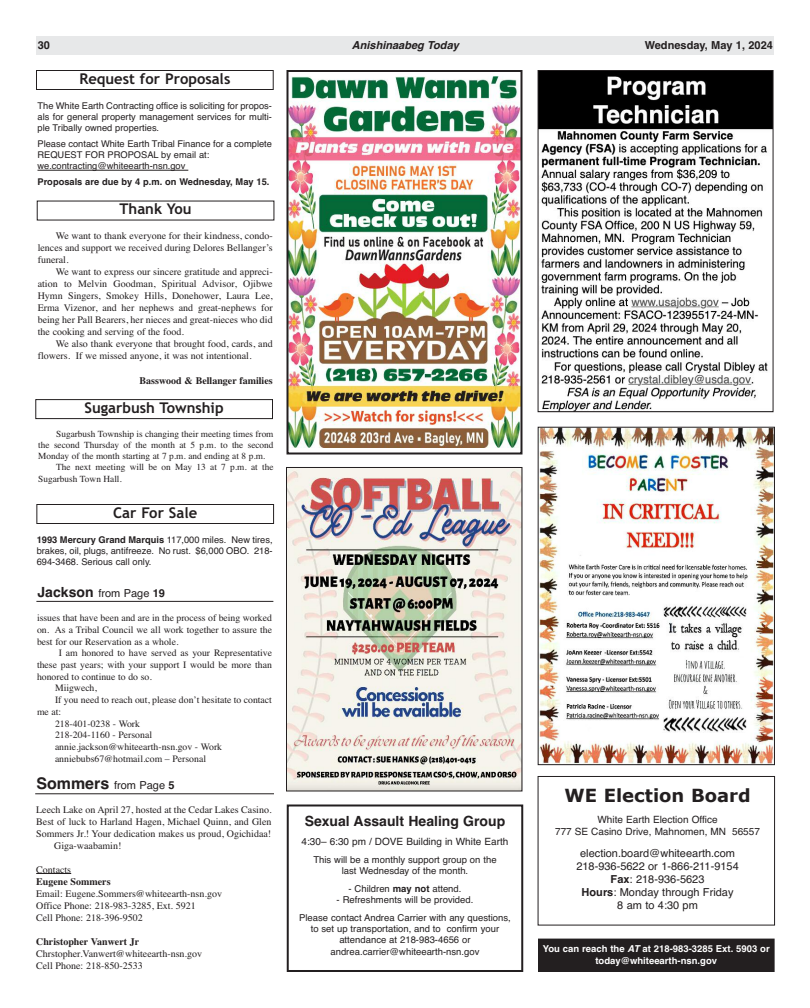
<style>
.page{position:relative;width:810px;height:1008px;background:#fff}
.page>*{position:absolute;margin:0;border:0;box-sizing:border-box;transform-origin:0 0}
.t1{font:700 18px "Verdana";color:#231f20}
.t2{font:700 14.8px "Trebuchet MS";color:#231f20}
.t3{font:700 14px "Helvetica";color:#231f20}
.t4{font:11px/13.2px "Helvetica";color:#231f20;text-align:center}
.t5{font:700 11px "Helvetica";color:#231f20}
.t6{font:italic 700 11px "Helvetica";color:#231f20}
.t7{font:10px/12px "Times";color:#231f20}
.t8{font:10px/12px "Helvetica";color:#231f20;text-align:center}
.t9{font:700 10px "Times";color:#231f20}
.t10{font:9.8px/11.7px "Times";color:#231f20;text-align:justify}
.t11{font:9.5px/11.4px "Helvetica";color:#231f20;text-align:center}
.t12{font:700 9.5px/11.4px "Helvetica";color:#fff;text-align:center}
.t13{font:9.3px/11.2px "Helvetica";color:#231f20;text-align:justify}
.t14{font:9.3px "Times";color:#231f20}
.t15{font:700 9.3px "Helvetica";color:#231f20}
.s1{font-weight:700}
.s2{font-weight:700;font-size:14px}
.s3{font-weight:700;font-size:16px}
.s4{font-style:italic}
</style>
<div class="page">
<div style="left:37px;top:36px;width:737px;height:19px;background:#e7e8e9"></div>
<div style="left:539px;top:940px;width:235px;height:31px;background:#231f20"></div>
<div style="left:538px;top:939px;width:237px;height:33px;border:1px solid #231f20"></div>
<img style="left:540px;top:429px;width:233px;height:334px">
<div style="left:538px;top:427px;width:237px;height:338px;border:1px solid #231f20"></div>
<img style="left:289px;top:76px;width:230px;height:372px">
<div style="left:286px;top:70px;width:236px;height:384px;border:2px solid #231f20"></div>
<img style="left:288px;top:469px;width:232px;height:320px">
<div style="left:286px;top:467px;width:236px;height:324px;border:1px solid #231f20"></div>
<div style="left:287px;top:805px;width:236px;height:167px;border:2px solid #231f20"></div>
<div style="left:538px;top:776px;width:237px;height:150px;border:1px solid #231f20"></div>
<img style="left:540px;top:72px;width:232px;height:338px">
<div style="left:538px;top:70px;width:236px;height:342px;border:1px solid #231f20"></div>
<div style="left:36px;top:70px;width:238px;height:20px;border:1px solid #231f20"></div>
<div style="left:35px;top:399px;width:238px;height:20px;border:1px solid #231f20"></div>
<hr style="left:38px;top:170px;width:150px;height:1px;background:#231f20">
<div style="left:36px;top:504px;width:238px;height:20px;border:1px solid #231f20"></div>
<hr style="left:36px;top:601px;width:237px;height:1px;background:#231f20">
<hr style="left:35px;top:793px;width:239px;height:1px;background:#231f20">
<hr style="left:36px;top:873px;width:35px;height:1px;background:#231f20">
<p class="t5" style="left:38px;top:38px;width:14px">30</p>
<p class="t6" style="left:352px;top:38px;width:109px">Anishinaabeg Today</p>
<p class="t5" style="left:645px;top:38px;width:130px">Wednesday, May 1, 2024</p>
<h2 class="t2" style="left:79px;top:70px;width:153px">Request for Proposals</h2>
<p class="t13" style="left:37px;top:100px;width:236px">The White Earth Contracting office is soliciting for propos&shy;als for general property management services for multi&shy;ple Tribally owned properties.</p>
<p class="t13" style="left:37px;top:138px;width:236px;text-align:left">Please contact White Earth Tribal Finance for a complete<br>REQUEST FOR PROPOSAL by email at: we.contracting@whiteearth-nsn.gov</p>
<p class="t15" style="left:38px;top:177px;width:233px">Proposals are due by 4 p.m. on Wednesday, May 15.</p>
<h2 class="t2" style="left:120px;top:201px;width:74px">Thank You</h2>
<p class="t7" style="left:38px;top:229px;width:236px;text-align:justify;text-indent:18px">We want to thank everyone for their kindness, condo&shy;lences and support we received during Delores Bellanger’s funeral.</p>
<p class="t7" style="left:38px;top:265px;width:237px;text-align:justify;text-indent:18px">We want to express our sincere gratitude and appreci&shy;ation to Melvin Goodman, Spiritual Advisor, Ojibwe Hymn Singers, Smokey Hills, Donehower, Laura Lee, Erma Vizenor, and her nephews and great-nephews for being her Pall Bearers, her nieces and great-nieces who did the cooking and serving of the food.</p>
<p class="t7" style="left:38px;top:337px;width:237px;text-indent:18px">We also thank everyone that brought food, cards, and flowers. If we missed anyone, it was not intentional.</p>
<p class="t9" style="left:140px;top:375px;width:135px">Basswood &amp; Bellanger families</p>
<h2 class="t2" style="left:85px;top:399px;width:141px">Sugarbush Township</h2>
<p class="t14" style="left:56px;top:428px;width:219px">Sugarbush Township is changing their meeting times from</p>
<p class="t14" style="left:38px;top:439px;width:237px">the second Thursday of the month at 5 p.m. to the second</p>
<p class="t14" style="left:38px;top:451px;width:228px">Monday of the month starting at 7 p.m. and ending at 8 p.m.</p>
<p class="t14" style="left:56px;top:462px;width:219px">The next meeting will be on May 13 at 7 p.m. at the</p>
<p class="t14" style="left:38px;top:473px;width:85px">Sugarbush Town Hall.</p>
<h2 class="t2" style="left:113px;top:504px;width:86px">Car For Sale</h2>
<p class="t13" style="left:37px;top:534px;width:238px"><span class="s1">1993 Mercury Grand Marquis</span> 117,000 miles. New tires, brakes, oil, plugs, antifreeze. No rust. $6,000 OBO. 218- 694-3468. Serious call only.</p>
<p class="t4" style="left:38px;top:586px;width:129px"><span class="s2">Jackson</span> from Page <span class="s1">19</span></p>
<p class="t10" style="left:37px;top:612px;width:237px">issues that have been and are in the process of being worked on. As a Tribal Council we all work together to assure the best for our Reservation as a whole.</p>
<p class="t10" style="left:59px;top:647px;width:215px">I am honored to have served as your Representative</p>
<p class="t10" style="left:37px;top:659px;width:237px">these past years; with your support I would be more than</p>
<p class="t10" style="left:37px;top:671px;width:116px">honored to continue to do so.</p>
<p class="t10" style="left:55px;top:682px;width:43px">Miigwech,</p>
<p class="t10" style="left:55px;top:694px;width:219px">If you need to reach out, please don’t hesitate to contact</p>
<p class="t10" style="left:37px;top:706px;width:26px">me at:</p>
<p class="t10" style="left:55px;top:717px;width:87px">218-401-0238 - Work</p>
<p class="t10" style="left:55px;top:729px;width:99px">218-204-1160 - Personal</p>
<p class="t10" style="left:55px;top:741px;width:169px">annie.jackson@whiteearth-nsn.gov - Work</p>
<p class="t10" style="left:55px;top:752px;width:153px">anniebubs67@hotmail.com – Personal</p>
<p class="t4" style="left:36px;top:779px;width:140px"><span class="s3">Sommers</span> from Page <span class="s1">5</span></p>
<p class="t7" style="left:36px;top:803px;width:237px">Leech Lake on April 27, hosted at the Cedar Lakes Casino.</p>
<p class="t7" style="left:36px;top:815px;width:237px">Best of luck to Harland Hagen, Michael Quinn, and Glen</p>
<p class="t7" style="left:36px;top:827px;width:237px">Sommers Jr.! Your dedication makes us proud, Ogichidaa!</p>
<p class="t7" style="left:54px;top:839px;width:69px">Giga-waabamin!</p>
<p class="t7" style="left:36px;top:863px;width:36px">Contacts</p>
<p class="t9" style="left:36px;top:875px;width:76px">Eugene Sommers</p>
<p class="t7" style="left:36px;top:887px;width:187px">Email: Eugene.Sommers@whiteearth-nsn.gov<br>Office Phone: 218-983-3285, Ext. 5921<br>Cell Phone: 218-396-9502</p>
<p class="t9" style="left:36px;top:935px;width:105px">Christopher Vanwert Jr</p>
<p class="t7" style="left:36px;top:947px;width:167px">Chrstopher.Vanwert@whiteearth-nsn.gov<br>Cell Phone: 218-850-2533</p>
<h3 class="t3" style="left:305px;top:812px;width:202px">Sexual Assault Healing Group</h3>
<p class="t8" style="left:302px;top:836px;width:208px">4:30– 6:30 pm / DOVE Building in White Earth</p>
<p class="t11" style="left:313px;top:854px;width:185px">This will be a monthly support group on the last Wednesday of the month.</p>
<p class="t11" style="left:349px;top:883px;width:114px">- Children <span class="s1">may not</span> attend.</p>
<p class="t11" style="left:299px;top:891px;width:213px;line-height:17.4px">- Refreshments will be provided.<br>Please contact Andrea Carrier with any questions,</p>
<p class="t11" style="left:311px;top:923px;width:190px">to set up transportation, and to confirm your attendance at 218-983-4656 or andrea.carrier@whiteearth-nsn.gov</p>
<h1 class="t1" style="left:564px;top:784px;width:188px">WE Election Board</h1>
<p class="t8" style="left:555px;top:814px;width:206px">White Earth Election Office<br>777 SE Casino Drive, Mahnomen, MN 56557</p>
<p class="t4" style="left:576px;top:846px;width:164px">election.board@whiteearth.com<br>218-936-5622 or 1-866-211-9154<br><span class="s1">Fax</span>: 218-936-5623<br><span class="s1">Hours</span>: Monday through Friday<br>8 am to 4:30 pm</p>
<p class="t12" style="left:543px;top:943px;width:228px">You can reach the <span class="s4">AT</span> at 218-983-3285 Ext. 5903 or today@whiteearth-nsn.gov</p>
</div>
